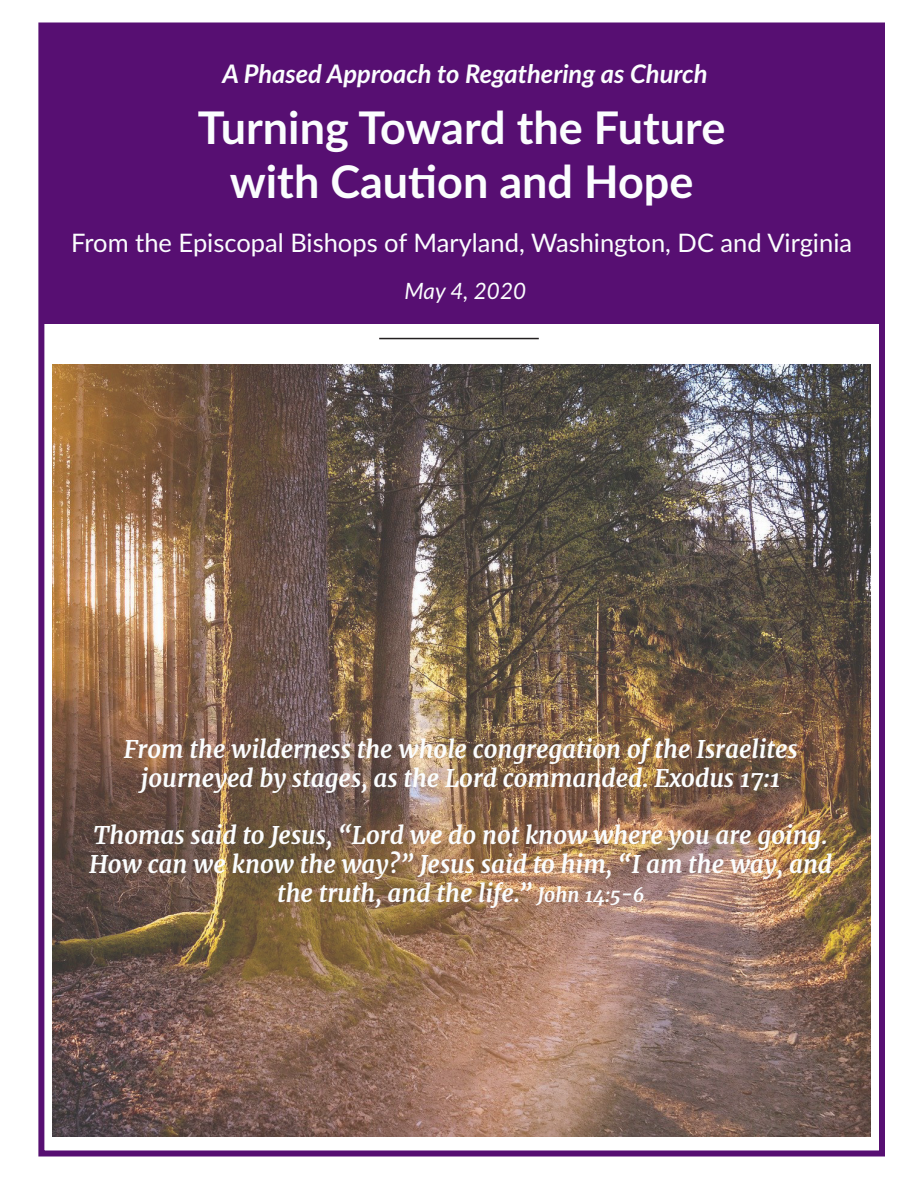
<style>
.page{position:relative;width:918px;height:1188px;background:#fff}
.page>*{position:absolute;margin:0;border:0;box-sizing:border-box;transform-origin:0 0}
.t1{font:700 45px/54px "Lato";color:#fbfdfe;text-align:center}
.t2{font:25.5px "Lato";color:#fbfdfe}
.t3{font:italic 700 25.5px "Lato";color:#fbfdfe}
.t4{font:italic 700 24px/28.8px "Merriweather";color:#fbfdfe;text-align:center}
.t5{font:italic 22.5px "Lato";color:#fbfdfe}
.s1{font-size:19.5px}
</style>
<div class="page">
<div style="left:38px;top:22px;width:847px;height:1134px;border:6px solid #570f72"></div>
<div style="left:41px;top:24px;width:841px;height:300px;background:#570f72"></div>
<img style="left:53px;top:364px;width:817px;height:772px">
<hr style="left:379px;top:338px;width:160px;height:1px;background:#231f20">
<p class="t3" style="left:222px;top:55px;width:487px">A Phased Approach to Regathering as Church</p>
<p class="t1" style="left:198px;top:98px;width:529px">Turning Toward the Future with Caution and Hope</p>
<p class="t2" style="left:71px;top:224px;width:782px">From the Episcopal Bishops of Maryland, Washington, DC and Virginia</p>
<p class="t5" style="left:404px;top:275px;width:123px">May 4, 2020</p>
<p class="t4" style="left:124px;top:735px;width:676px">From the wilderness the whole congregation of the Israelites journeyed by stages, as the Lord commanded. Exodus 17:1</p>
<p class="t4" style="left:89px;top:821px;width:744px">Thomas said to Jesus, “Lord we do not know where you are going.<br>How can we know the way?” Jesus said to him, “I am the way, and the truth, and the life.” <span class="s1">John 14:5-6</span></p>
</div>
